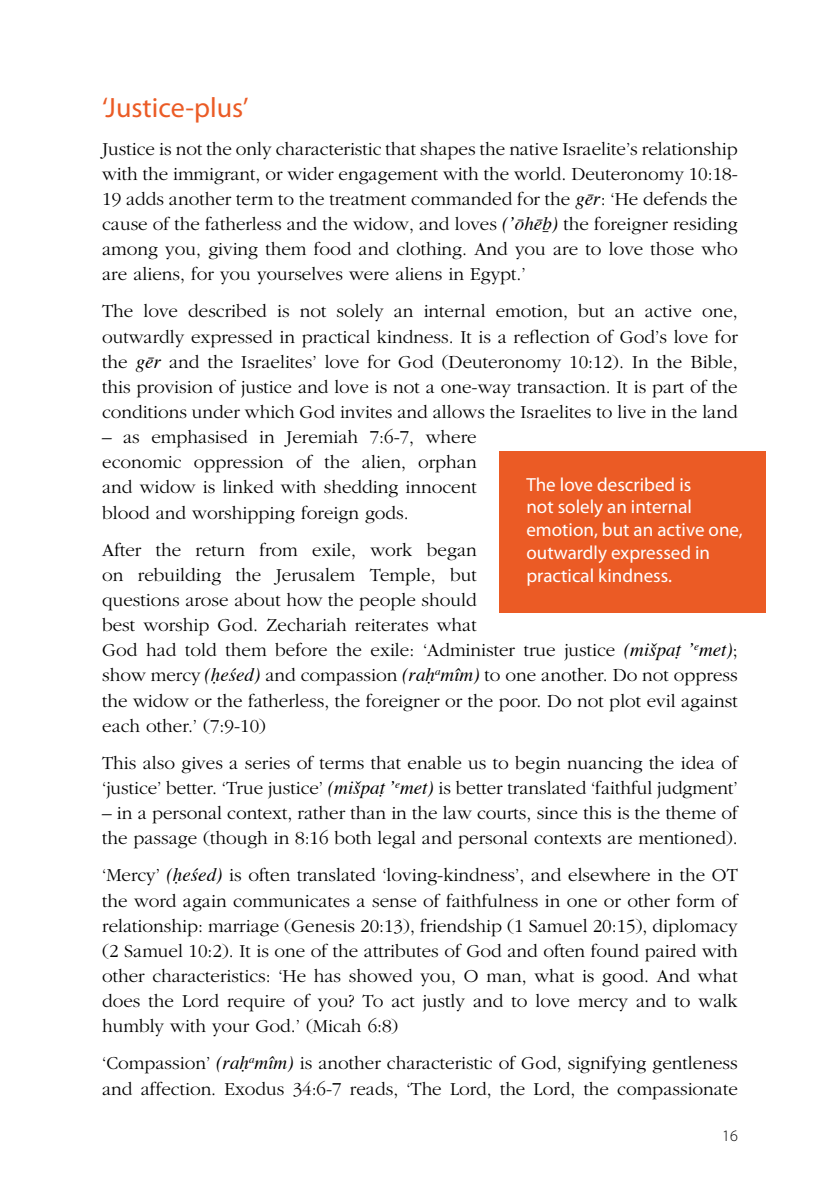
<style>
.page{position:relative;width:840px;height:1191px;background:#fff}
.page>*{position:absolute;margin:0;border:0;box-sizing:border-box;transform-origin:0 0}
.t1{font:28px "Myriad Pro";color:#eb5b25}
.t2{font:300 19px/25.2px "Garamond";color:#000;text-align:justify}
.t3{font:19px/22.8px "Myriad Pro";color:#fff}
.t4{font:300 16px "Myriad Pro";color:#000}
.s1{font-family:"Times";font-weight:400;font-style:italic}
</style>
<div class="page">
<div style="left:499px;top:451px;width:266px;height:161px;background:#eb5b25"></div>
<h1 class="t1" style="left:102px;top:91px;width:148px">‘Justice-plus’</h1>
<p class="t2" style="left:102px;top:136px;width:636px">Justice is not the only characteristic that shapes the native Israelite’s relationship with the immigrant, or wider engagement with the world. Deuteronomy 10:18- 19 adds another term to the treatment commanded for the <span class="s1">gēr</span>: ‘He defends the cause of the fatherless and the widow, and loves <span class="s1">(’ōhēḇ)</span> the foreigner residing among you, giving them food and clothing. And you are to love those who are aliens, for you yourselves were aliens in Egypt.’</p>
<p class="t2" style="left:102px;top:299px;width:636px">The love described is not solely an internal emotion, but an active one, outwardly expressed in practical kindness. It is a reflection of God’s love for the <span class="s1">gēr</span> and the Israelites’ love for God (Deuteronomy 10:12). In the Bible, this provision of justice and love is not a one-way transaction. It is part of the conditions under which God invites and allows the Israelites to live in the land</p>
<p class="t2" style="left:102px;top:425px;width:376px">– as emphasised in Jeremiah 7:6-7, where economic oppression of the alien, orphan and widow is linked with shedding innocent blood and worshipping foreign gods.</p>
<p class="t2" style="left:102px;top:537px;width:636px;text-align:left">After the return from exile, work began<br>on rebuilding the Jerusalem Temple, but<br>questions arose about how the people should<br>best worship God. Zechariah reiterates what<br>God had told them before the exile: ‘Administer true justice <span class="s1">(mišpaṭ ’</span><sup>e</sup><span class="s1">met)</span>; show mercy <span class="s1">(ḥeśed)</span> and compassion <span class="s1">(raḥ</span><sup>a</sup><span class="s1">mîm)</span> to one another. Do not oppress the widow or the fatherless, the foreigner or the poor. Do not plot evil against each other.’ (7:9-10)</p>
<p class="t2" style="left:102px;top:750px;width:636px">This also gives a series of terms that enable us to begin nuancing the idea of ‘justice’ better. ‘True justice’ <span class="s1">(mišpaṭ ’</span><sup>e</sup><span class="s1">met)</span> is better translated ‘faithful judgment’</p>
<p class="t2" style="left:102px;top:801px;width:636px">– in a personal context, rather than in the law courts, since this is the theme of the passage (though in 8:16 both legal and personal contexts are mentioned).</p>
<p class="t2" style="left:102px;top:863px;width:636px">‘Mercy’ <span class="s1">(ḥeśed)</span> is often translated ‘loving-kindness’, and elsewhere in the OT the word again communicates a sense of faithfulness in one or other form of relationship: marriage (Genesis 20:13), friendship (1 Samuel 20:15), diplomacy (2 Samuel 10:2). It is one of the attributes of God and often found paired with other characteristics: ‘He has showed you, O man, what is good. And what does the Lord require of you? To act justly and to love mercy and to walk humbly with your God.’ (Micah 6:8)</p>
<p class="t2" style="left:102px;top:1051px;width:637px">‘Compassion’ <span class="s1">(raḥ</span><sup>a</sup><span class="s1">mîm)</span> is another characteristic of God, signifying gentleness and affection. Exodus 34:6-7 reads, ‘The Lord, the Lord, the compassionate</p>
<p class="t3" style="left:526px;top:472px;width:218px">The love described is<br>not solely an internal emotion, but an active one, outwardly expressed in practical kindness.</p>
<p class="t4" style="left:721px;top:1125px;width:17px">16</p>
</div>
